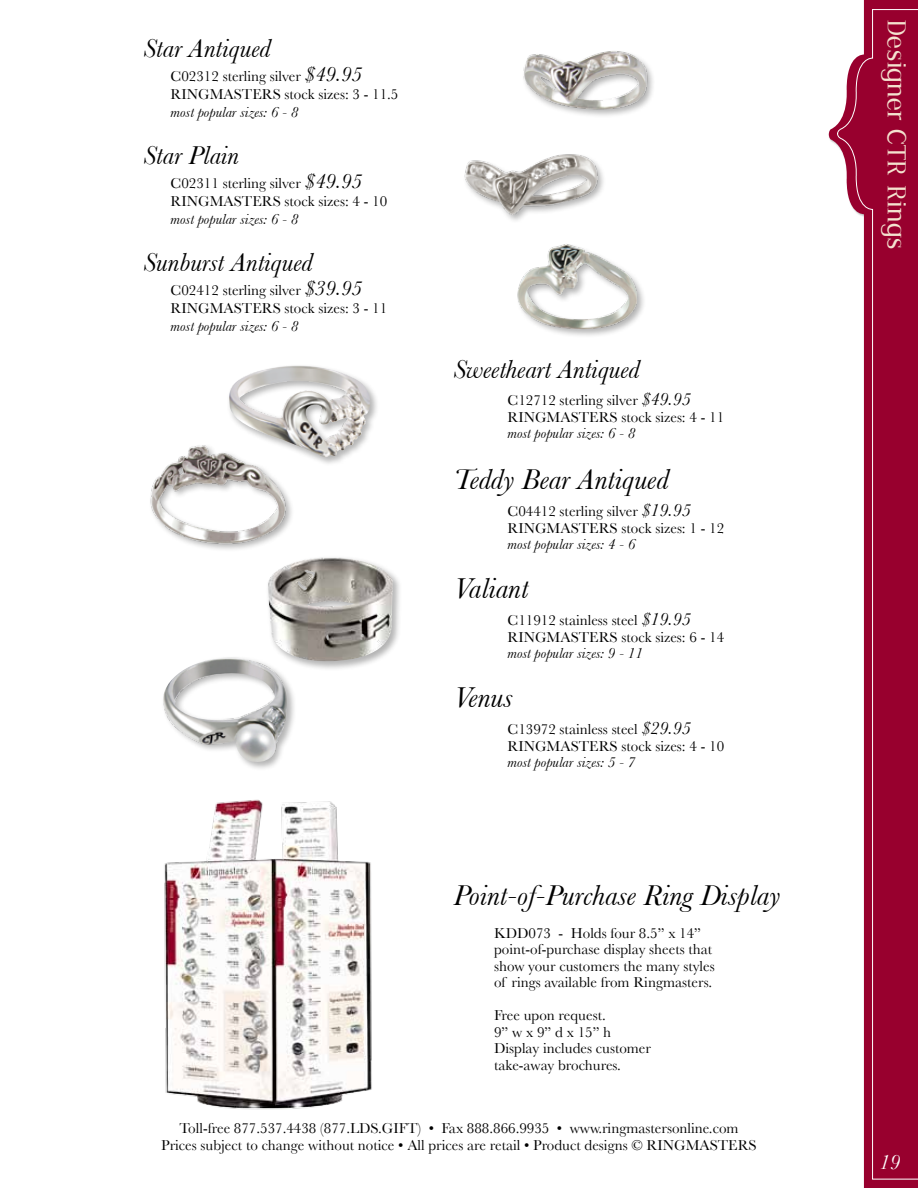
<style>
.page{position:relative;width:918px;height:1188px;background:#fff}
.page>*{position:absolute;margin:0;border:0;box-sizing:border-box;transform-origin:0 0}
.t1{font:33px "Duality";color:#f4e2cf}
.t2{font:italic 30px "Baskerville";color:#000}
.t3{font:italic 27px "Baskerville";color:#000}
.t4{font:italic 21px "Baskerville";color:#fff}
.t5{font:15px/16.5px "Baskerville";color:#000}
.t6{font:italic 15px "Baskerville";color:#000}
.s1{font-style:italic;font-size:21px}
.s2{font-style:italic;font-size:18px}
</style>
<div class="page">
<img style="left:164px;top:799px;width:208px;height:311px">
<img style="left:464px;top:51px;width:189px;height:170px">
<img style="left:517px;top:244px;width:127px;height:92px">
<div style="left:227px;top:363px;width:153px;height:104px;background:#000;opacity:.3"></div>
<img style="left:228px;top:365px;width:146px;height:94px">
<div style="left:161px;top:655px;width:136px;height:117px;background:#000;opacity:.3"></div>
<img style="left:162px;top:657px;width:125px;height:106px">
<div style="left:149px;top:444px;width:146px;height:108px;background:#fff"></div>
<img style="left:150px;top:438px;width:143px;height:111px">
<div style="left:266px;top:555px;width:137px;height:116px;background:#000;opacity:.3"></div>
<img style="left:267px;top:558px;width:126px;height:107px">
<svg style="left:829px;top:0;width:89px;height:1188px"></svg>
<svg style="left:837px;top:9px;width:81px;height:1171px"></svg>
<h3 class="t3" style="left:144px;top:32px;width:129px">Star Antiqued</h3>
<p class="t5" style="left:171px;top:67px;width:229px;line-height:18px">C02312 sterling silver <span class="s1">$49.95<br></span>RINGMASTERS stock sizes: 3 - 11.5</p>
<p class="t6" style="left:171px;top:103px;width:129px">most popular sizes: 6 - 8</p>
<h3 class="t3" style="left:144px;top:139px;width:97px">Star Plain</h3>
<p class="t5" style="left:171px;top:174px;width:218px;line-height:18px">C02311 sterling silver <span class="s1">$49.95<br></span>RINGMASTERS stock sizes: 4 - 10</p>
<p class="t6" style="left:171px;top:210px;width:129px">most popular sizes: 6 - 8</p>
<h3 class="t3" style="left:144px;top:246px;width:171px">Sunburst Antiqued</h3>
<p class="t5" style="left:171px;top:281px;width:218px;line-height:18px">C02412 sterling silver <span class="s1">$39.95<br></span>RINGMASTERS stock sizes: 3 - 11</p>
<p class="t6" style="left:171px;top:317px;width:129px">most popular sizes: 6 - 8</p>
<h3 class="t3" style="left:454px;top:353px;width:188px">Sweetheart Antiqued</h3>
<p class="t5" style="left:508px;top:392px;width:218px">C12712 sterling silver <span class="s2">$49.95<br></span>RINGMASTERS stock sizes: 4 - 11</p>
<p class="t6" style="left:508px;top:424px;width:129px">most popular sizes: 6 - 8</p>
<h2 class="t2" style="left:454px;top:462px;width:217px">Teddy Bear Antiqued</h2>
<p class="t5" style="left:508px;top:503px;width:218px">C04412 sterling silver <span class="s2">$19.95<br></span>RINGMASTERS stock sizes: 1 - 12</p>
<p class="t6" style="left:508px;top:535px;width:129px">most popular sizes: 4 - 6</p>
<h2 class="t2" style="left:454px;top:571px;width:76px">Valiant</h2>
<p class="t5" style="left:508px;top:612px;width:218px">C11912 stainless steel <span class="s2">$19.95<br></span>RINGMASTERS stock sizes: 6 - 14</p>
<p class="t6" style="left:508px;top:644px;width:137px">most popular sizes: 9 - 11</p>
<h2 class="t2" style="left:454px;top:680px;width:61px">Venus</h2>
<p class="t5" style="left:508px;top:721px;width:218px">C13972 stainless steel <span class="s2">$29.95<br></span>RINGMASTERS stock sizes: 4 - 10</p>
<p class="t6" style="left:508px;top:753px;width:129px">most popular sizes: 5 - 7</p>
<h2 class="t2" style="left:454px;top:877px;width:328px">Point-of-Purchase Ring Display</h2>
<p class="t5" style="left:494px;top:924px;width:222px">KDD073 - Holds four 8.5” x 14” point-of-purchase display sheets that show your customers the many styles of rings available from Ringmasters.</p>
<p class="t5" style="left:494px;top:1007px;width:158px">Free upon request.<br>9” w x 9” d x 15” h<br>Display includes customer take-away brochures.</p>
<p class="t5" style="left:161px;top:1120px;width:597px;text-align:center">Toll-free 877.537.4438 (877.LDS.GIFT) • Fax 888.866.9935 • www.ringmastersonline.com<br>Prices subject to change without notice • All prices are retail • Product designs © RINGMASTERS</p>
<h1 class="t1" style="left:912px;top:19px;width:231px;rotate:90deg">Designer CTR Rings</h1>
<h3 class="t4" style="left:879px;top:1150px;width:22px">19</h3>
</div>
